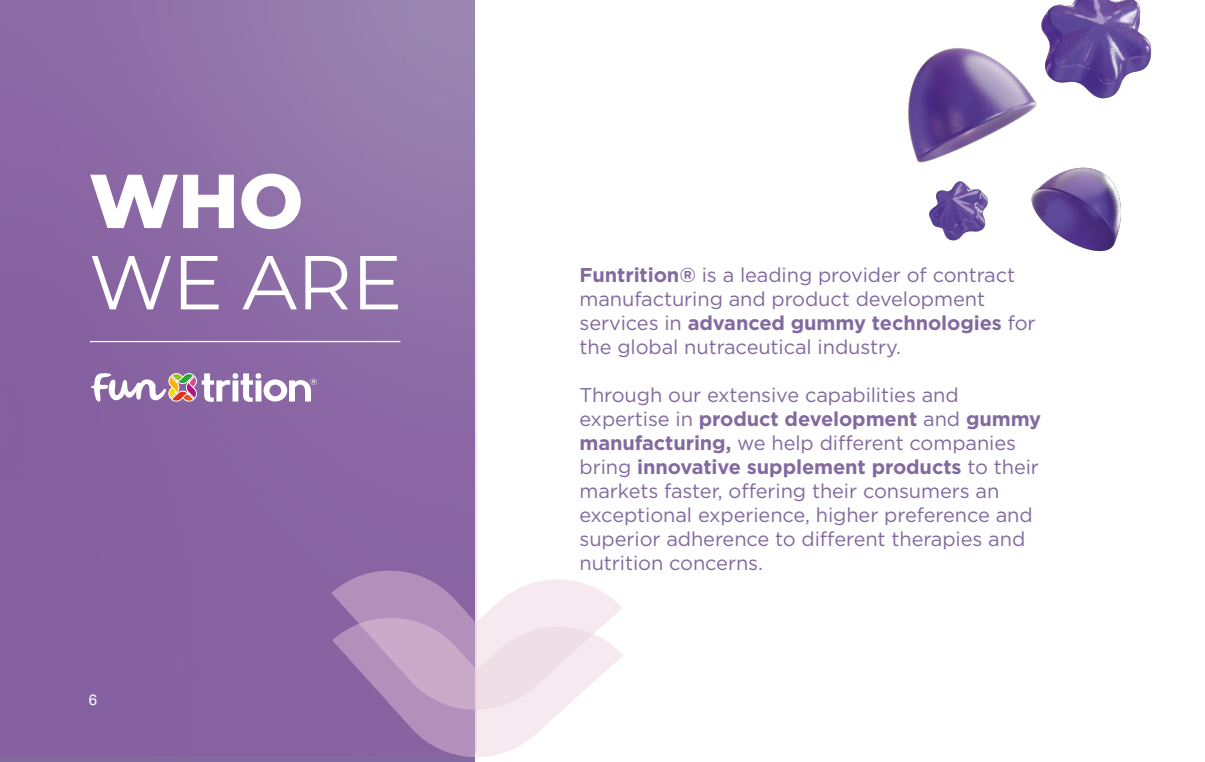
<style>
.page{position:relative;width:1205px;height:762px;background:#fff}
.page>*{position:absolute;margin:0;border:0;box-sizing:border-box;transform-origin:0 0}
.t1{font:76.25px "Montserrat";color:#fff}
.t2{font:800 76.25px "Montserrat";color:#fff}
.t3{font:20px/24px "Gotham";letter-spacing:-.005em;color:#82699f}
.t4{font:15px "Helvetica Neue";color:#fff}
.s1{font-weight:700}
</style>
<div class="page">
<img style="left:908px;top:47px;width:127px;height:116px">
<img style="left:1010px;top:140px;width:111px;height:112px">
<img style="left:929px;top:181px;width:59px;height:60px">
<img style="left:1023px;top:0;width:129px;height:107px">
<img style="left:0;top:0;width:476px;height:755px">
<svg style="left:331px;top:561px;width:291px;height:159px"></svg>
<svg style="left:332px;top:608px;width:291px;height:154px"></svg>
<svg style="left:91px;top:371px;width:226px;height:33px"></svg>
<hr style="left:90px;top:341px;width:310px;height:1px;background:#fff">
<h1 class="t2" style="left:89px;top:145px;width:216px">WHO</h1>
<h1 class="t1" style="left:89px;top:230px;width:315px">WE ARE</h1>
<p class="t4" style="left:89px;top:689px;width:10px">6</p>
<p class="t3" style="left:579px;top:262px;width:458px"><span class="s1">Funtrition®</span> is a leading provider of contract manufacturing and product development services in <span class="s1">advanced gummy technologies</span> for the global nutraceutical industry.</p>
<p class="t3" style="left:579px;top:382px;width:463px">Through our extensive capabilities and expertise in <span class="s1">product development</span> and <span class="s1">gummy manufacturing,</span> we help different companies bring <span class="s1">innovative supplement products</span> to their markets faster, offering their consumers an exceptional experience, higher preference and superior adherence to different therapies and nutrition concerns.</p>
</div>
